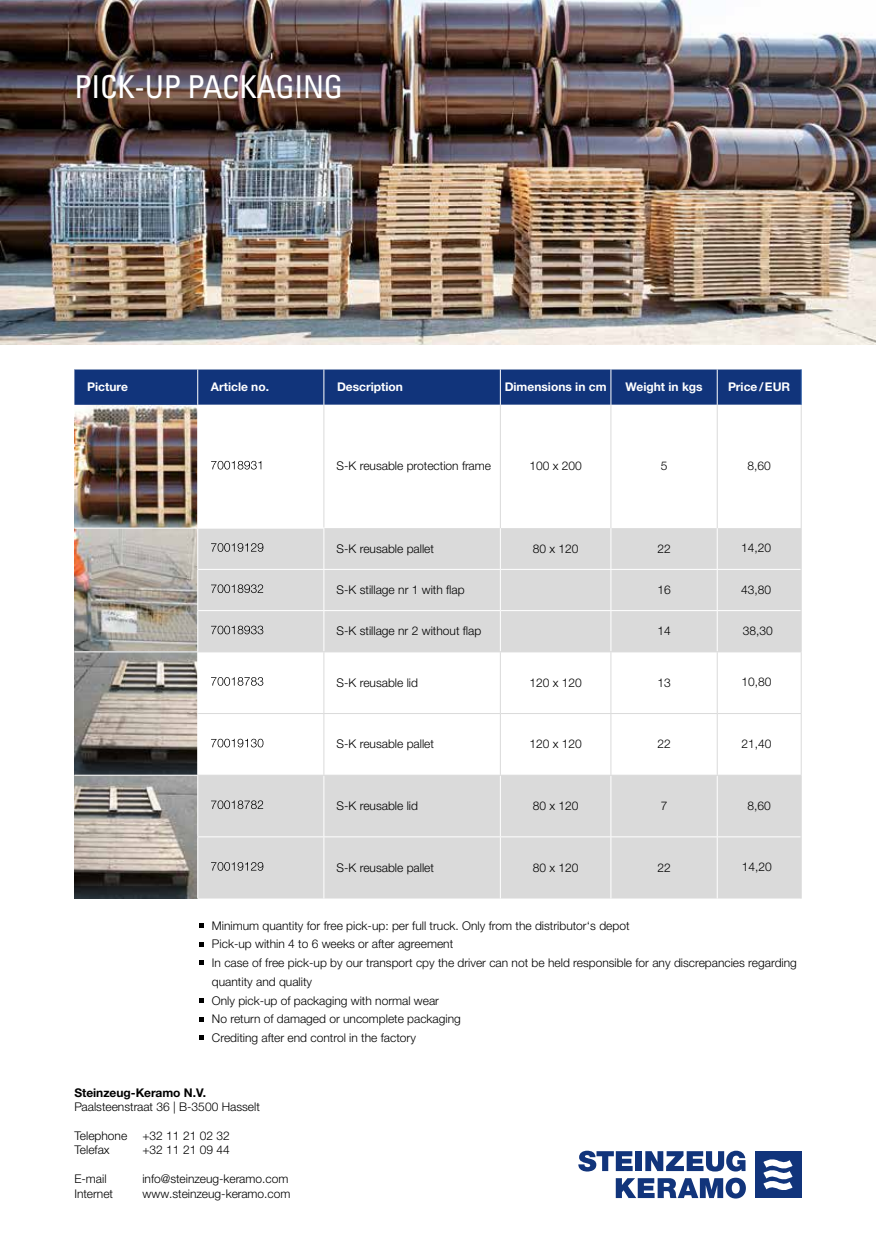
<style>
.page{position:relative;width:876px;height:1246px;background:#fff}
.page>*{position:absolute;margin:0;border:0;box-sizing:border-box;transform-origin:0 0}
.t1{font:condensed 31.5px "Univers LT Pro";letter-spacing:-.01em;color:#fff}
.t2{font:300 12px/18.8px "Helvetica Neue LTW1 G";color:#000}
.t3{font:700 12px "Helvetica Neue LTW1 G";color:#fff}
.t4{font:700 12px "Helvetica Neue LTW1 G";color:#000}
</style>
<div class="page">
<svg style="left:578px;top:1151px;width:55px;height:20px"></svg>
<div style="left:636px;top:1151px;width:6px;height:20px;background:#11347b"></div>
<svg style="left:645px;top:1151px;width:100px;height:20px"></svg>
<svg style="left:616px;top:1178px;width:130px;height:20px"></svg>
<div style="left:754px;top:1151px;width:47px;height:47px;background:#11347b"></div>
<svg style="left:763px;top:1159px;width:29px;height:31px"></svg>
<img style="left:0;top:0;width:876px;height:344px">
<img style="left:74px;top:776px;width:123px;height:122px">
<img style="left:74px;top:405px;width:123px;height:123px">
<img style="left:74px;top:529px;width:123px;height:122px">
<svg style="left:74px;top:652px;width:123px;height:123px;background:#87827d"></svg>
<svg style="left:199px;top:923px;width:4px;height:4px"></svg>
<svg style="left:199px;top:942px;width:4px;height:4px"></svg>
<svg style="left:199px;top:961px;width:4px;height:4px"></svg>
<svg style="left:199px;top:998px;width:4px;height:4px"></svg>
<svg style="left:199px;top:1017px;width:4px;height:4px"></svg>
<svg style="left:199px;top:1036px;width:4px;height:4px"></svg>
<div style="left:74px;top:370px;width:727px;height:35px;background:#11347b"></div>
<div style="left:198px;top:528px;width:603px;height:41px;background:#dadada"></div>
<svg style="left:198px;top:570px;width:603px;height:328px;fill:#dadada"></svg>
<hr style="left:197px;top:369px;width:1px;height:36px;background:#fff">
<hr style="left:323px;top:369px;width:1px;height:36px;background:#fff">
<hr style="left:500px;top:369px;width:1px;height:36px;background:#fff">
<hr style="left:610px;top:369px;width:1px;height:36px;background:#fff">
<hr style="left:717px;top:369px;width:1px;height:36px;background:#fff">
<hr style="left:323px;top:528px;width:1px;height:41px;background:#fff">
<hr style="left:500px;top:528px;width:1px;height:41px;background:#fff">
<hr style="left:610px;top:528px;width:1px;height:41px;background:#fff">
<hr style="left:717px;top:528px;width:1px;height:41px;background:#fff">
<hr style="left:323px;top:570px;width:1px;height:40px;background:#fff">
<hr style="left:500px;top:570px;width:1px;height:40px;background:#fff">
<hr style="left:610px;top:570px;width:1px;height:40px;background:#fff">
<hr style="left:717px;top:570px;width:1px;height:40px;background:#fff">
<hr style="left:323px;top:611px;width:1px;height:40px;background:#fff">
<hr style="left:500px;top:611px;width:1px;height:40px;background:#fff">
<hr style="left:610px;top:611px;width:1px;height:40px;background:#fff">
<hr style="left:717px;top:611px;width:1px;height:40px;background:#fff">
<hr style="left:323px;top:775px;width:1px;height:61px;background:#fff">
<hr style="left:500px;top:775px;width:1px;height:61px;background:#fff">
<hr style="left:610px;top:775px;width:1px;height:61px;background:#fff">
<hr style="left:717px;top:775px;width:1px;height:61px;background:#fff">
<hr style="left:323px;top:837px;width:1px;height:61px;background:#fff">
<hr style="left:500px;top:837px;width:1px;height:61px;background:#fff">
<hr style="left:610px;top:837px;width:1px;height:61px;background:#fff">
<hr style="left:717px;top:837px;width:1px;height:61px;background:#fff">
<hr style="left:197px;top:610px;width:127px;height:1px;background:#fff">
<hr style="left:324px;top:610px;width:176px;height:1px;background:#fff">
<hr style="left:500px;top:610px;width:111px;height:1px;background:#fff">
<hr style="left:611px;top:610px;width:106px;height:1px;background:#fff">
<hr style="left:717px;top:610px;width:84px;height:1px;background:#fff">
<hr style="left:197px;top:836px;width:127px;height:1px;background:#fff">
<hr style="left:324px;top:836px;width:176px;height:1px;background:#fff">
<hr style="left:500px;top:836px;width:111px;height:1px;background:#fff">
<hr style="left:611px;top:836px;width:106px;height:1px;background:#fff">
<hr style="left:717px;top:836px;width:84px;height:1px;background:#fff">
<hr style="left:198px;top:651px;width:126px;height:1px;background:#dadada">
<hr style="left:324px;top:651px;width:176px;height:1px;background:#dadada">
<hr style="left:500px;top:651px;width:111px;height:1px;background:#dadada">
<hr style="left:611px;top:651px;width:106px;height:1px;background:#dadada">
<hr style="left:717px;top:651px;width:84px;height:1px;background:#dadada">
<hr style="left:198px;top:775px;width:126px;height:1px;background:#dadada">
<hr style="left:324px;top:775px;width:176px;height:1px;background:#dadada">
<hr style="left:500px;top:775px;width:111px;height:1px;background:#dadada">
<hr style="left:611px;top:775px;width:106px;height:1px;background:#dadada">
<hr style="left:717px;top:775px;width:84px;height:1px;background:#dadada">
<hr style="left:323px;top:652px;width:1px;height:61px;background:#dadada">
<hr style="left:323px;top:714px;width:1px;height:61px;background:#dadada">
<hr style="left:500px;top:652px;width:1px;height:61px;background:#dadada">
<hr style="left:500px;top:714px;width:1px;height:61px;background:#dadada">
<hr style="left:610px;top:652px;width:1px;height:61px;background:#dadada">
<hr style="left:610px;top:714px;width:1px;height:61px;background:#dadada">
<hr style="left:717px;top:652px;width:1px;height:61px;background:#dadada">
<hr style="left:717px;top:714px;width:1px;height:61px;background:#dadada">
<hr style="left:500px;top:405px;width:1px;height:123px;background:#dadada">
<hr style="left:323px;top:405px;width:1px;height:123px;background:#dadada">
<hr style="left:610px;top:405px;width:1px;height:123px;background:#dadada">
<hr style="left:717px;top:405px;width:1px;height:123px;background:#dadada">
<hr style="left:198px;top:528px;width:126px;height:1px;background:#fff">
<hr style="left:198px;top:713px;width:126px;height:1px;background:#dadada">
<hr style="left:324px;top:713px;width:176px;height:1px;background:#dadada">
<hr style="left:500px;top:713px;width:111px;height:1px;background:#dadada">
<hr style="left:611px;top:713px;width:106px;height:1px;background:#dadada">
<hr style="left:717px;top:713px;width:84px;height:1px;background:#dadada">
<hr style="left:801px;top:405px;width:1px;height:123px;background:#dadada">
<hr style="left:801px;top:528px;width:1px;height:41px;background:#dadada">
<hr style="left:801px;top:569px;width:1px;height:42px;background:#dadada">
<hr style="left:801px;top:611px;width:1px;height:40px;background:#dadada">
<hr style="left:801px;top:652px;width:1px;height:61px;background:#dadada">
<hr style="left:801px;top:714px;width:1px;height:61px;background:#dadada">
<hr style="left:801px;top:775px;width:1px;height:62px;background:#dadada">
<hr style="left:801px;top:837px;width:1px;height:61px;background:#dadada">
<hr style="left:801px;top:369px;width:1px;height:36px;background:#265aa6">
<svg style="left:211px;top:461px;width:50px;height:8px"></svg>
<svg style="left:211px;top:543px;width:52px;height:9px"></svg>
<svg style="left:211px;top:584px;width:52px;height:9px"></svg>
<svg style="left:211px;top:626px;width:52px;height:8px"></svg>
<svg style="left:211px;top:677px;width:52px;height:9px"></svg>
<svg style="left:211px;top:739px;width:52px;height:8px"></svg>
<svg style="left:211px;top:800px;width:52px;height:9px"></svg>
<svg style="left:211px;top:862px;width:52px;height:9px"></svg>
<h1 class="t1" style="left:74px;top:66px;width:270px">PICK-UP PACKAGING</h1>
<p class="t3" style="left:87px;top:379px;width:42px">Picture</p>
<p class="t3" style="left:211px;top:379px;width:60px">Article no.</p>
<p class="t3" style="left:337px;top:379px;width:67px">Description</p>
<p class="t3" style="left:505px;top:379px;width:103px">Dimensions in cm</p>
<p class="t3" style="left:625px;top:379px;width:79px">Weight in kgs</p>
<p class="t3" style="left:728px;top:379px;width:64px">Price/EUR</p>
<p class="t2" style="left:337px;top:457px;width:156px">S-K reusable protection frame</p>
<p class="t2" style="left:529px;top:457px;width:54px">100 x 200</p>
<p class="t2" style="left:661px;top:457px;width:8px">5</p>
<p class="t2" style="left:747px;top:457px;width:25px">8,60</p>
<p class="t2" style="left:337px;top:539px;width:99px">S-K reusable pallet</p>
<p class="t2" style="left:533px;top:539px;width:47px">80 x 120</p>
<p class="t2" style="left:657px;top:539px;width:15px">22</p>
<p class="t2" style="left:337px;top:580px;width:130px">S-K stillage nr 1 with flap</p>
<p class="t2" style="left:657px;top:580px;width:15px">16</p>
<p class="t2" style="left:337px;top:621px;width:146px">S-K stillage nr 2 without flap</p>
<p class="t2" style="left:657px;top:621px;width:15px">14</p>
<p class="t2" style="left:741px;top:539px;width:32px">14,20</p>
<p class="t2" style="left:741px;top:580px;width:32px">43,80</p>
<p class="t2" style="left:743px;top:621px;width:32px">38,30</p>
<p class="t2" style="left:337px;top:673px;width:83px">S-K reusable lid</p>
<p class="t2" style="left:529px;top:673px;width:54px">120 x 120</p>
<p class="t2" style="left:657px;top:673px;width:15px">13</p>
<p class="t2" style="left:741px;top:673px;width:32px">10,80</p>
<p class="t2" style="left:337px;top:734px;width:99px">S-K reusable pallet</p>
<p class="t2" style="left:529px;top:734px;width:54px">120 x 120</p>
<p class="t2" style="left:657px;top:734px;width:15px">22</p>
<p class="t2" style="left:741px;top:734px;width:32px">21,40</p>
<p class="t2" style="left:337px;top:796px;width:83px">S-K reusable lid</p>
<p class="t2" style="left:533px;top:796px;width:47px">80 x 120</p>
<p class="t2" style="left:661px;top:796px;width:8px">7</p>
<p class="t2" style="left:747px;top:796px;width:25px">8,60</p>
<p class="t2" style="left:337px;top:858px;width:99px">S-K reusable pallet</p>
<p class="t2" style="left:533px;top:858px;width:47px">80 x 120</p>
<p class="t2" style="left:657px;top:858px;width:15px">22</p>
<p class="t2" style="left:742px;top:857px;width:32px">14,20</p>
<p class="t2" style="left:212px;top:916px;width:586px">Minimum quantity for free pick-up: per full truck. Only from the distributor‘s depot<br>Pick-up within 4 to 6 weeks or after agreement<br>In case of free pick-up by our transport cpy the driver can not be held responsible for any discrepancies regarding quantity and quality<br>Only pick-up of packaging with normal wear<br>No return of damaged or uncomplete packaging<br>Crediting after end control in the factory</p>
<p class="t4" style="left:74px;top:1085px;width:133px">Steinzeug-Keramo N.V.</p>
<p class="t2" style="left:74px;top:1097px;width:187px">Paalsteenstraat 36 | B-3500 Hasselt</p>
<p class="t2" style="left:74px;top:1126px;width:54px">Telephone</p>
<p class="t2" style="left:142px;top:1126px;width:89px">+32 11 21 02 32</p>
<p class="t2" style="left:74px;top:1141px;width:37px">Telefax</p>
<p class="t2" style="left:142px;top:1141px;width:89px">+32 11 21 09 44</p>
<p class="t2" style="left:74px;top:1169px;width:34px">E-mail</p>
<p class="t2" style="left:142px;top:1169px;width:148px">info@steinzeug-keramo.com</p>
<p class="t2" style="left:74px;top:1184px;width:40px">Internet</p>
<p class="t2" style="left:142px;top:1184px;width:150px">www.steinzeug-keramo.com</p>
</div>
